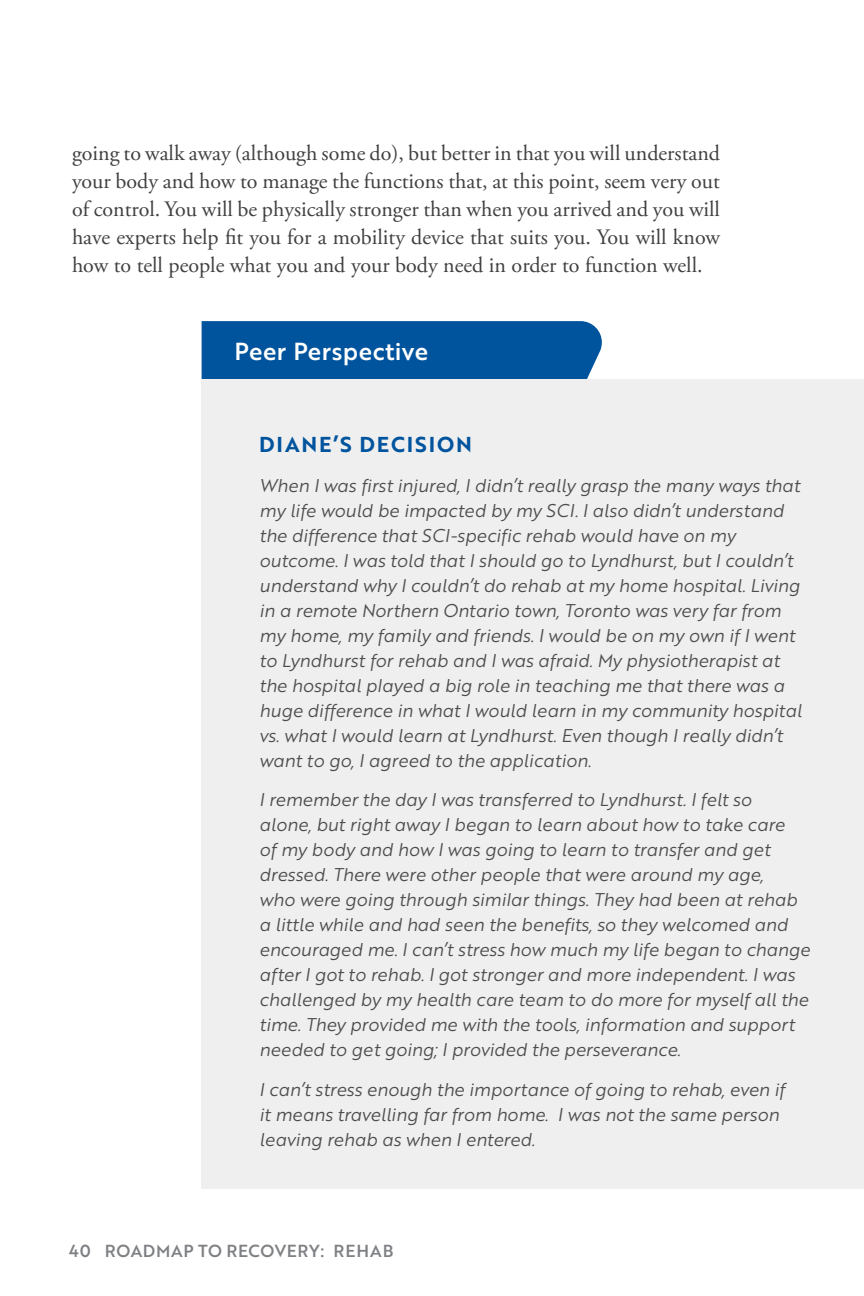
<style>
.page{position:relative;width:864px;height:1296px;background:#fff}
.page>*{position:absolute;margin:0;border:0;box-sizing:border-box;transform-origin:0 0}
.t1{font:24px "Brother 1816 Medium";letter-spacing:.02em;color:#fff}
.t2{font:22px/28px "Adobe Garamond Pro";color:#414042;text-align:justify}
.t3{font:21px "Brother 1816 Bold";letter-spacing:.09em;color:#00549e}
.t4{font:18px/25px "Brother 1816 Book Italic";letter-spacing:-.005em;color:#4d4d4f}
.t5{font:17px "Brother 1816 Medium";letter-spacing:.04em;color:#7e8083}
</style>
<div class="page">
<div style="left:202px;top:321px;width:400px;height:59px;background:#00549e"></div>
<div style="left:202px;top:380px;width:662px;height:809px;background:#efeff0"></div>
<p class="t2" style="left:72px;top:140px;width:650px">going to walk away (although some do), but better in that you will understand your body and how to manage the functions that, at this point, seem very out of control. You will be physically stronger than when you arrived and you will have experts help fit you for a mobility device that suits you. You will know how to tell people what you and your body need in order to function well.</p>
<h1 class="t1" style="left:235px;top:333px;width:195px">Peer Perspective</h1>
<p class="t3" style="left:259px;top:429px;width:214px">DIANE’S DECISION</p>
<p class="t4" style="left:259px;top:472px;width:544px">When I was first injured, I didn’t really grasp the many ways that my life would be impacted by my SCI. I also didn’t understand the difference that SCI-specific rehab would have on my outcome. I was told that I should go to Lyndhurst, but I couldn’t understand why I couldn’t do rehab at my home hospital. Living in a remote Northern Ontario town, Toronto was very far from my home, my family and friends. I would be on my own if I went to Lyndhurst for rehab and I was afraid. My physiotherapist at the hospital played a big role in teaching me that there was a huge difference in what I would learn in my community hospital vs. what I would learn at Lyndhurst. Even though I really didn’t want to go, I agreed to the application.</p>
<p class="t4" style="left:259px;top:787px;width:552px">I remember the day I was transferred to Lyndhurst. I felt so<br>alone, but right away I began to learn about how to take care<br>of my body and how I was going to learn to transfer and get dressed. There were other people that were around my age,<br>who were going through similar things. They had been at rehab a little while and had seen the benefits, so they welcomed and encouraged me. I can’t stress how much my life began to change after I got to rehab. I got stronger and more independent. I was challenged by my health care team to do more for myself all the time. They provided me with the tools, information and support needed to get going; I provided the perseverance.</p>
<p class="t4" style="left:259px;top:1076px;width:527px">I can’t stress enough the importance of going to rehab, even if it means travelling far from home. I was not the same person leaving rehab as when I entered.</p>
<p class="t5" style="left:69px;top:1238px;width:326px">40 ROADMAP TO RECOVERY: REHAB</p>
</div>
